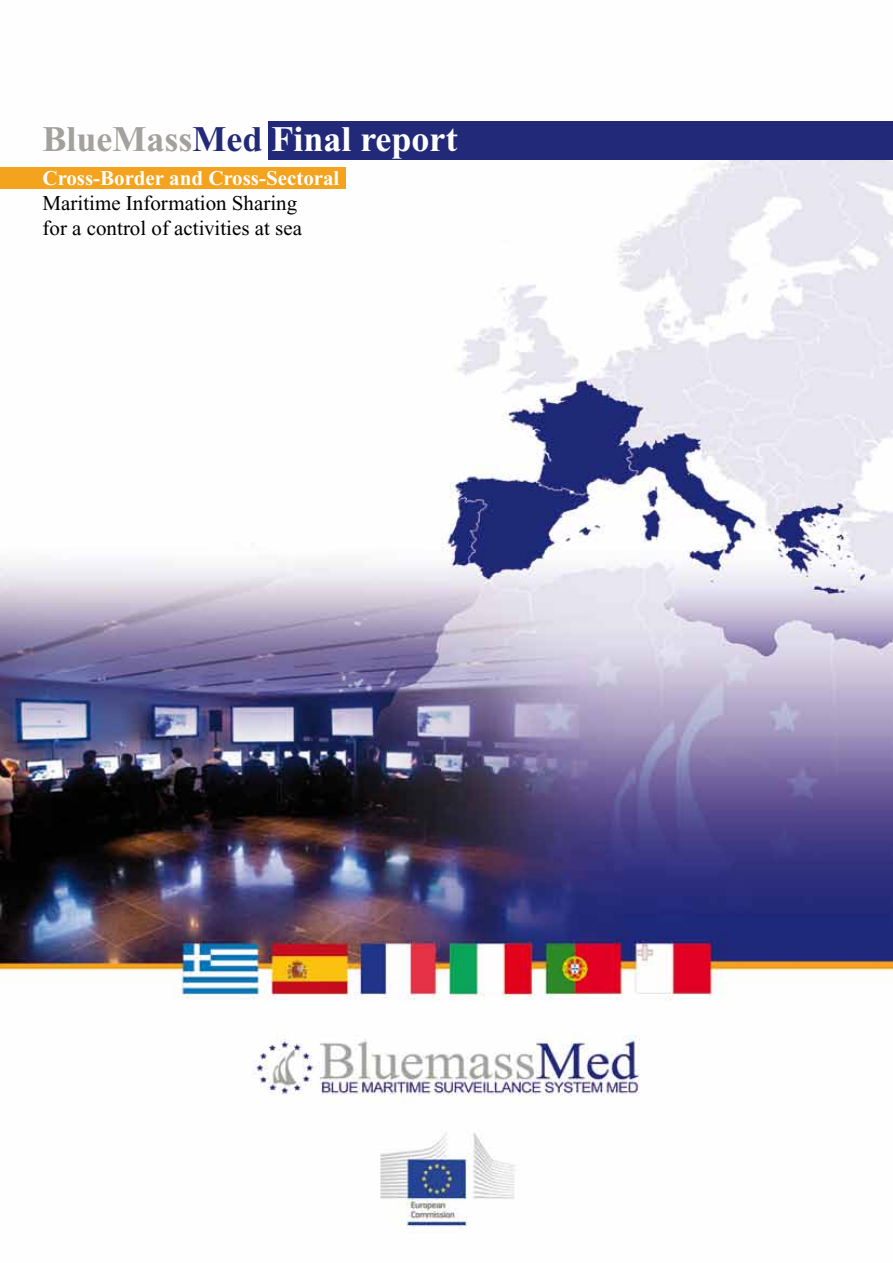
<style>
.page{position:relative;width:893px;height:1263px;background:#fff}
.page>*{position:absolute;margin:0;border:0;box-sizing:border-box;transform-origin:0 0}
.t1{font:700 36px "Times New Roman";color:#fff}
.t2{font:21px/25.2px "Times New Roman";color:#000}
.t3{font:700 21px "Times New Roman";color:#fff}
.s1{color:#a3a19d}
.s2{color:#222978}
</style>
<div class="page">
<img style="left:0;top:121px;width:893px;height:1106px">
<div style="left:0;top:168px;width:345px;height:21px;background:#f4a31e"></div>
<div style="left:269px;top:121px;width:624px;height:39px;background:#222978"></div>
<h1 class="t1" style="left:43px;top:119px;width:417px"><span class="s1">BlueMass</span><span class="s2">Med</span> Final report</h1>
<p class="t3" style="left:43px;top:166px;width:298px">Cross-Border and Cross-Sectoral</p>
<p class="t2" style="left:43px;top:191px;width:261px">Maritime Information Sharing for a control of activities at sea</p>
</div>
